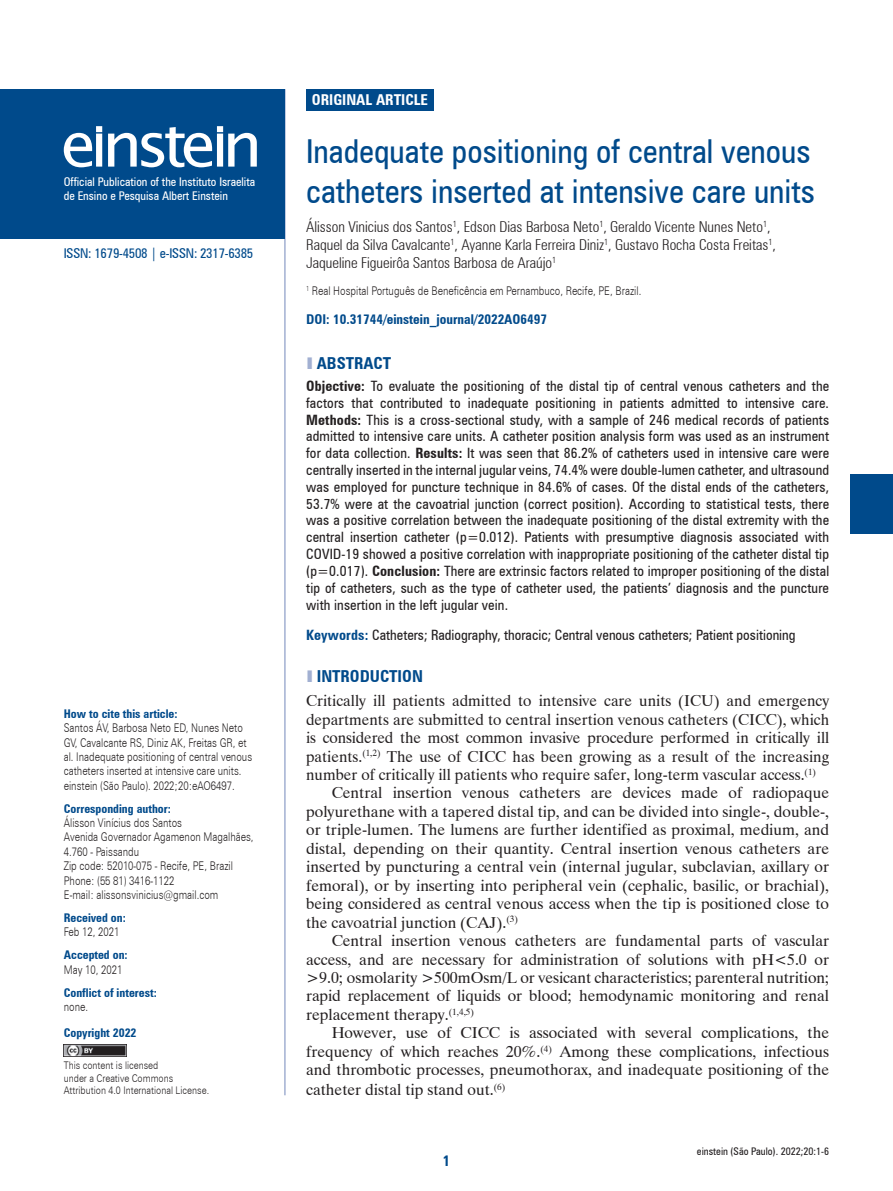
<style>
.page{position:relative;width:893px;height:1191px;background:#fff}
.page>*{position:absolute;margin:0;border:0;box-sizing:border-box;transform-origin:0 0}
.t1{font:condensed 33px/39.6px "Zurich BT";color:#004a8b}
.t2{font:700 condensed 16.5px "Zurich BT";color:#004a8b}
.t3{font:15.75px "Dutch 801 BT";color:#231f20}
.t4{font:300 condensed 15px/18px "Zurich BT";color:#231f20}
.t5{font:700 condensed 15px "Zurich BT";color:#fff}
.t6{font:700 condensed 15px "Zurich BT";color:#004a8b}
.t7{font:condensed 14.25px/16.8px "Zurich BT";color:#231f20;text-align:justify}
.t8{font:700 condensed 13.5px "Zurich BT";color:#004a8b}
.t9{font:condensed 13.5px "Zurich BT";letter-spacing:-.02em;color:#004a8b}
.t10{font:300 12px/14.4px "Zurich BT";color:#231f20;scale:.8 1}
.t11{font:700 condensed 12px "Zurich BT";color:#004a8b}
.t12{font:condensed 12px/14.4px "Zurich BT";color:#fff}
.t13{font:300 10.5px/12.6px "Zurich BT";color:#231f20;scale:.85 1}
.t14{font:condensed 10.5px "Zurich BT";color:#231f20}
.s1{color:#a2b0d2}
.s2{font-weight:700}
.s3{font-weight:700;color:#004a8b}
</style>
<div class="page">
<img style="left:64px;top:1044px;width:63px;height:12px">
<div style="left:306px;top:89px;width:128px;height:21px;background:#004a8b"></div>
<hr style="left:284px;top:89px;width:2px;height:1006px;background:#a2b0d2">
<div style="left:0;top:89px;width:284px;height:149px;background:#004a8b"></div>
<div style="left:850px;top:474px;width:43px;height:60px;background:#004a8b"></div>
<svg style="left:108px;top:126px;width:149px;height:41px"></svg>
<svg style="left:64px;top:126px;width:38px;height:41px"></svg>
<p class="t12" style="left:64px;top:174px;width:193px">Official Publication of the Instituto Israelita de Ensino e Pesquisa Albert Einstein</p>
<p class="t9" style="left:64px;top:245px;width:191px">ISSN: 1679-4508 | e-ISSN: 2317-6385</p>
<p class="t11" style="left:64px;top:706px;width:115px">How to cite this article:</p>
<p class="t10" style="left:64px;top:720px;width:237px">Santos ÁV, Barbosa Neto ED, Nunes Neto GV, Cavalcante RS, Diniz AK, Freitas GR, et al. Inadequate positioning of central venous catheters inserted at intensive care units. einstein (São Paulo). 2022;20:eAO6497.</p>
<p class="t11" style="left:64px;top:801px;width:109px">Corresponding author:</p>
<p class="t10" style="left:64px;top:815px;width:239px">Álisson Vinícius dos Santos<br>Avenida Governador Agamenon Magalhães,<br>4.760 - Paissandu<br>Zip code: 52010-075 - Recife, PE, Brazil<br>Phone: (55 81) 3416-1122<br>E-mail: alissonsvinicius@gmail.com</p>
<p class="t11" style="left:64px;top:910px;width:64px">Received on:</p>
<p class="t10" style="left:64px;top:925px;width:71px">Feb 12, 2021</p>
<p class="t11" style="left:64px;top:947px;width:65px">Accepted on:</p>
<p class="t10" style="left:64px;top:962px;width:75px">May 10, 2021</p>
<p class="t11" style="left:64px;top:985px;width:95px">Conflict of interest:</p>
<p class="t10" style="left:64px;top:999px;width:32px">none.</p>
<p class="t11" style="left:64px;top:1025px;width:74px">Copyright 2022</p>
<p class="t13" style="left:64px;top:1058px;width:173px">This content is licensed<br>under a Creative Commons<br>Attribution 4.0 International License.</p>
<p class="t5" style="left:312px;top:91px;width:118px">ORIGINAL ARTICLE</p>
<h1 class="t1" style="left:306px;top:131px;width:510px">Inadequate positioning of central venous catheters inserted at intensive care units</h1>
<p class="t4" style="left:306px;top:217px;width:471px">Álisson Vinicius dos Santos<sup>1</sup>, Edson Dias Barbosa Neto<sup>1</sup>, Geraldo Vicente Nunes Neto<sup>1</sup>,<br>Raquel da Silva Cavalcante<sup>1</sup>, Ayanne Karla Ferreira Diniz<sup>1</sup>, Gustavo Rocha Costa Freitas<sup>1</sup>,<br>Jaqueline Figueirôa Santos Barbosa de Araújo<sup>1</sup></p>
<p class="t10" style="left:306px;top:283px;width:421px"><sup>1</sup> Real Hospital Português de Beneficência em Pernambuco, Recife, PE, Brazil.</p>
<p class="t8" style="left:306px;top:311px;width:243px">DOI: 10.31744/einstein_journal/2022AO6497</p>
<p class="t2" style="left:306px;top:353px;width:86px"><span class="s1">❚</span> ABSTRACT</p>
<p class="t7" style="left:306px;top:377px;width:524px"><span class="s2">Objective:</span> To evaluate the positioning of the distal tip of central venous catheters and the factors that contributed to inadequate positioning in patients admitted to intensive care.<br><span class="s2">Methods:</span> This is a cross-sectional study, with a sample of 246 medical records of patients admitted to intensive care units. A catheter position analysis form was used as an instrument for data collection. <span class="s2">Results:</span> It was seen that 86.2% of catheters used in intensive care were centrally inserted in the internal jugular veins, 74.4% were double-lumen catheter, and ultrasound was employed for puncture technique in 84.6% of cases. Of the distal ends of the catheters, 53.7% were at the cavoatrial junction (correct position). According to statistical tests, there was a positive correlation between the inadequate positioning of the distal extremity with the central insertion catheter (p=0.012). Patients with presumptive diagnosis associated with COVID-19 showed a positive correlation with inappropriate positioning of the catheter distal tip (p=0.017). <span class="s2">Conclusion:</span> There are extrinsic factors related to improper positioning of the distal tip of catheters, such as the type of catheter used, the patients’ diagnosis and the puncture with insertion in the left jugular vein.</p>
<p class="t7" style="left:306px;top:626px;width:491px"><span class="s3">Keywords:</span> Catheters; Radiography, thoracic; Central venous catheters; Patient positioning</p>
<p class="t2" style="left:306px;top:666px;width:118px"><span class="s1">❚</span> INTRODUCTION</p>
<p class="t3" style="left:306px;top:691px;width:525px">Critically ill patients admitted to intensive care units (ICU) and emergency</p>
<p class="t3" style="left:306px;top:709px;width:524px">departments are submitted to central insertion venous catheters (CICC), which</p>
<p class="t3" style="left:306px;top:728px;width:525px">is considered the most common invasive procedure performed in critically ill</p>
<p class="t3" style="left:306px;top:746px;width:525px">patients.<sup>(1,2)</sup> The use of CICC has been growing as a result of the increasing</p>
<p class="t3" style="left:306px;top:765px;width:511px">number of critically ill patients who require safer, long-term vascular access.<sup>(1)</sup></p>
<p class="t3" style="left:332px;top:783px;width:499px">Central insertion venous catheters are devices made of radiopaque</p>
<p class="t3" style="left:306px;top:801px;width:525px">polyurethane with a tapered distal tip, and can be divided into single-, double-,</p>
<p class="t3" style="left:306px;top:820px;width:524px">or triple-lumen. The lumens are further identified as proximal, medium, and</p>
<p class="t3" style="left:306px;top:838px;width:525px">distal, depending on their quantity. Central insertion venous catheters are</p>
<p class="t3" style="left:306px;top:857px;width:525px">inserted by puncturing a central vein (internal jugular, subclavian, axillary or</p>
<p class="t3" style="left:306px;top:875px;width:524px">femoral), or by inserting into peripheral vein (cephalic, basilic, or brachial),</p>
<p class="t3" style="left:306px;top:894px;width:524px">being considered as central venous access when the tip is positioned close to</p>
<p class="t3" style="left:306px;top:912px;width:213px">the cavoatrial junction (CAJ).<sup>(3)</sup></p>
<p class="t3" style="left:332px;top:931px;width:499px">Central insertion venous catheters are fundamental parts of vascular</p>
<p class="t3" style="left:306px;top:949px;width:524px">access, and are necessary for administration of solutions with pH&lt;5.0 or</p>
<p class="t3" style="left:306px;top:967px;width:525px">&gt;9.0; osmolarity &gt;500mOsm/L or vesicant characteristics; parenteral nutrition;</p>
<p class="t3" style="left:306px;top:986px;width:524px">rapid replacement of liquids or blood; hemodynamic monitoring and renal</p>
<p class="t3" style="left:306px;top:1004px;width:169px">replacement therapy.<sup>(1,4,5)</sup></p>
<p class="t3" style="left:332px;top:1023px;width:499px">However, use of CICC is associated with several complications, the</p>
<p class="t3" style="left:306px;top:1041px;width:524px">frequency of which reaches 20%.<sup>(4)</sup> Among these complications, infectious</p>
<p class="t3" style="left:306px;top:1060px;width:524px">and thrombotic processes, pneumothorax, and inadequate positioning of the</p>
<p class="t3" style="left:306px;top:1079px;width:201px">catheter distal tip stand out.<sup>(6)</sup></p>
<p class="t6" style="left:443px;top:1151px;width:9px">1</p>
<p class="t14" style="left:697px;top:1144px;width:134px">einstein (São Paulo). 2022;20:1-6</p>
</div>
